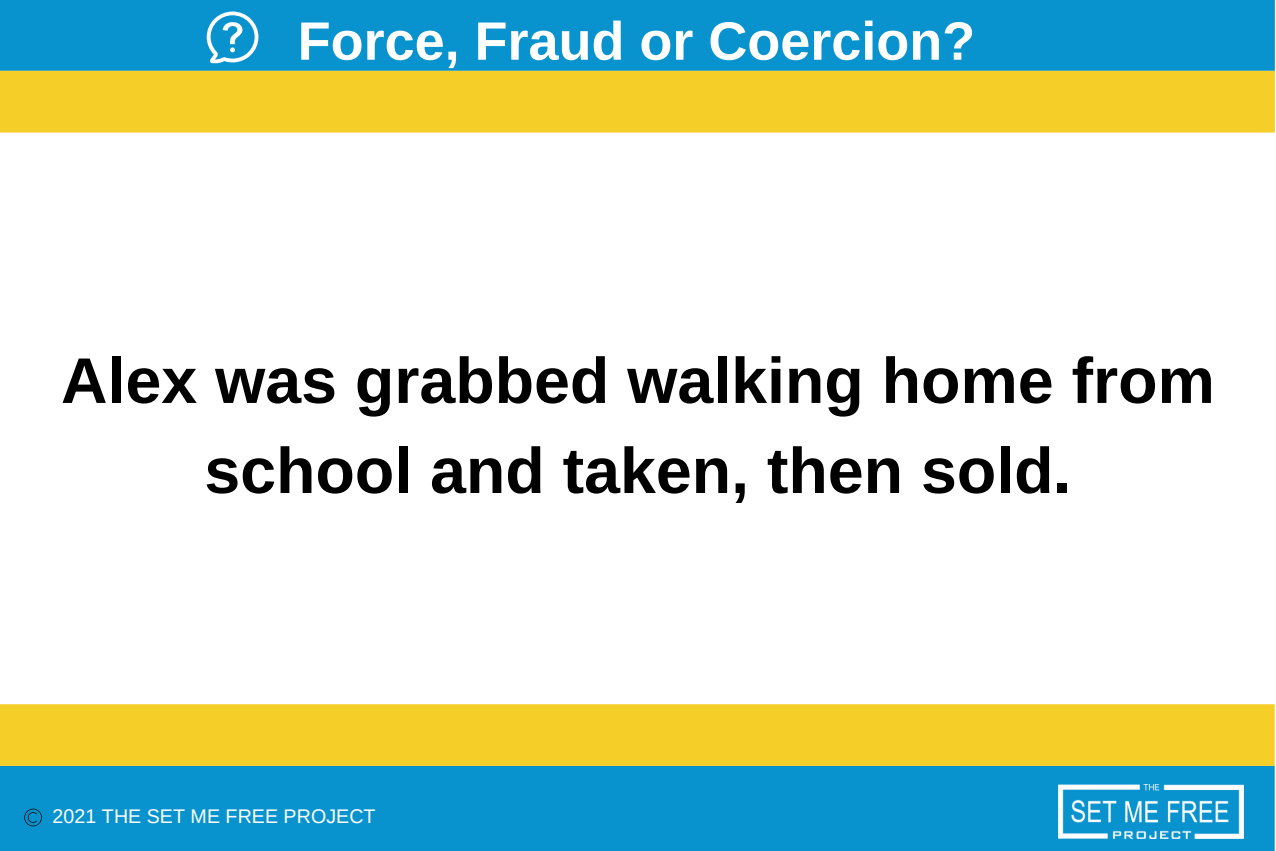
<style>
.page{position:relative;width:1276px;height:851px;background:#fff}
.page>*{position:absolute;margin:0;border:0;box-sizing:border-box;transform-origin:0 0}
.t1{font:700 64.5px/90px "Arimo";color:#000;text-align:center}
.t2{font:700 54px "Arimo";color:#fff}
.t3{font:19.8px "Arimo";color:#fff}
</style>
<div class="page">
<div style="left:0;top:0;width:1275px;height:71px;background:#0993ce"></div>
<div style="left:0;top:71px;width:1275px;height:61px;background:#f5ce28"></div>
<div style="left:0;top:766px;width:1274px;height:84px;background:#0993ce"></div>
<div style="left:0;top:704px;width:1274px;height:62px;background:#f5ce28"></div>
<svg style="left:24px;top:808px;width:18px;height:18px"></svg>
<img style="left:1059px;top:784px;width:184px;height:54px">
<svg style="left:207px;top:12px;width:51px;height:51px"></svg>
<p class="t2" style="left:298px;top:11px;width:679px">Force, Fraud or Coercion?</p>
<p class="t1" style="left:61px;top:335px;width:1155px">Alex was grabbed walking home from school and taken, then sold.</p>
<p class="t3" style="left:53px;top:805px;width:324px">2021 THE SET ME FREE PROJECT</p>
</div>
